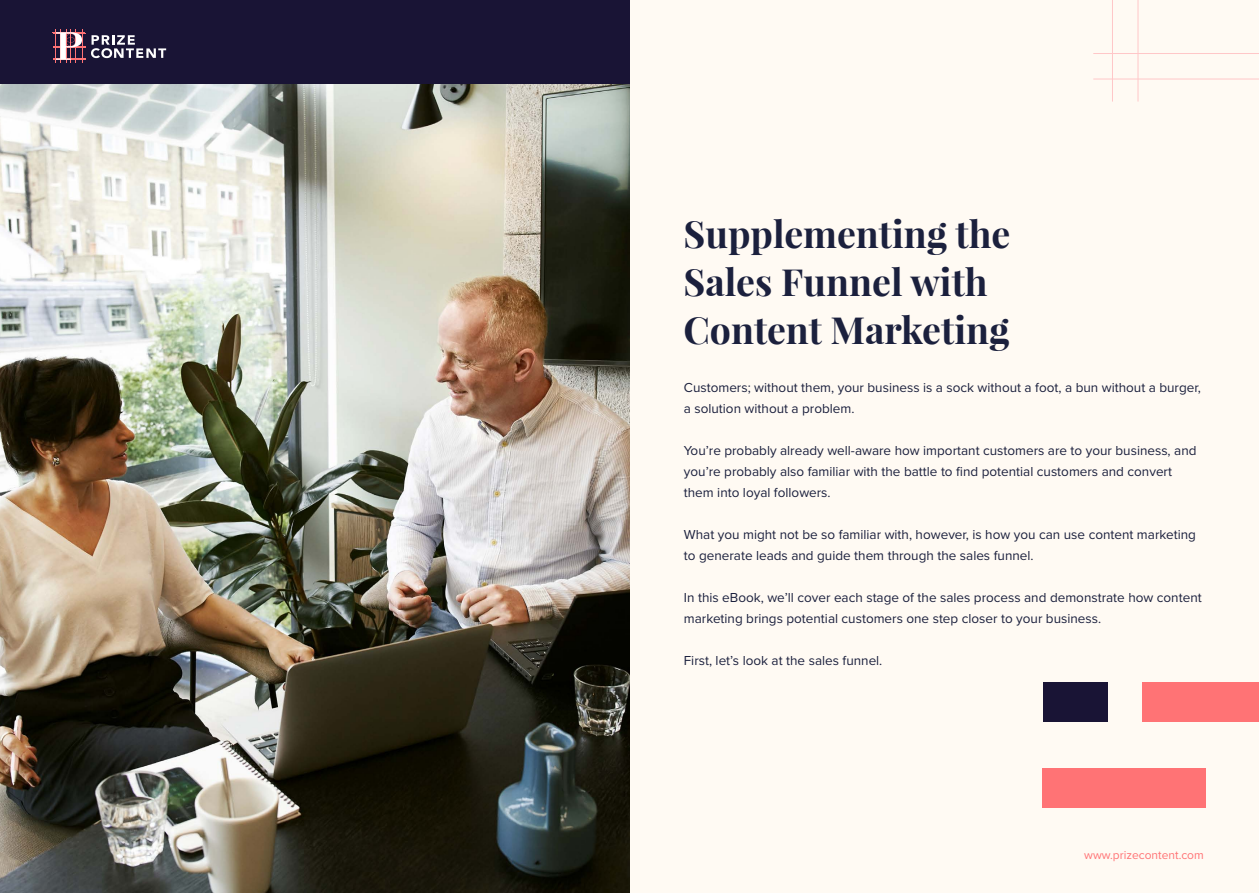
<style>
.page{position:relative;width:1259px;height:893px;background:#fff}
.page>*{position:absolute;margin:0;border:0;box-sizing:border-box;transform-origin:0 0}
.t1{font:700 37.5px/48px "Playfair Display";color:#1b203d}
.t2{font:13.5px/21px "Proxima Nova";color:#1b203d}
.t3{font:12px "Proxima Nova";color:#ff7375}
</style>
<div class="page">
<div style="left:617px;top:0;width:642px;height:893px;background:#fffaf3"></div>
<div style="left:0;top:0;width:629px;height:84px;background:#191435"></div>
<svg style="left:91px;top:35px;width:75px;height:23px"></svg>
<hr style="left:60px;top:29px;width:1px;height:34px;background:#ff7375">
<hr style="left:56px;top:29px;width:1px;height:34px;background:#ff7375">
<hr style="left:66px;top:29px;width:1px;height:34px;background:#ff7375">
<hr style="left:71px;top:29px;width:1px;height:34px;background:#ff7375">
<hr style="left:75px;top:29px;width:1px;height:34px;background:#ff7375">
<hr style="left:53px;top:32px;width:32px;height:1px;background:#ff7375">
<hr style="left:53px;top:34px;width:32px;height:1px;background:#ff7375">
<hr style="left:53px;top:58px;width:32px;height:1px;background:#ff7375">
<hr style="left:53px;top:47px;width:32px;height:1px;background:#ff7375">
<hr style="left:53px;top:46px;width:32px;height:1px;background:#ff7375">
<hr style="left:53px;top:60px;width:32px;height:1px;background:#ff7375">
<hr style="left:82px;top:29px;width:1px;height:34px;background:#ff7375">
<svg style="left:56px;top:32px;width:26px;height:28px"></svg>
<hr style="left:1093px;top:79px;width:166px;height:1px;background:#ffc7c8">
<hr style="left:1093px;top:53px;width:166px;height:1px;background:#ffc7c8">
<hr style="left:1137px;top:0;width:1px;height:102px;background:#ffc7c8">
<hr style="left:1112px;top:0;width:1px;height:102px;background:#ffc7c8">
<img style="left:0;top:84px;width:629px;height:809px">
<div style="left:1043px;top:682px;width:64px;height:40px;background:#191435"></div>
<div style="left:1042px;top:768px;width:163px;height:40px;background:#ff7375"></div>
<div style="left:1142px;top:682px;width:117px;height:40px;background:#ff7375"></div>
<h1 class="t1" style="left:683px;top:210px;width:328px">Supplementing the<br>Sales Funnel with<br>Content Marketing</h1>
<p class="t2" style="left:684px;top:376px;width:518px">Customers; without them, your business is a sock without a foot, a bun without a burger, a solution without a problem.</p>
<p class="t2" style="left:684px;top:439px;width:514px">You’re probably already well-aware how important customers are to your business, and you’re probably also familiar with the battle to find potential customers and convert them into loyal followers.</p>
<p class="t2" style="left:684px;top:523px;width:513px">What you might not be so familiar with, however, is how you can use content marketing to generate leads and guide them through the sales funnel.</p>
<p class="t2" style="left:684px;top:586px;width:519px">In this eBook, we’ll cover each stage of the sales process and demonstrate how content marketing brings potential customers one step closer to your business.</p>
<p class="t2" style="left:684px;top:649px;width:200px">First, let’s look at the sales funnel.</p>
<p class="t3" style="left:1084px;top:846px;width:121px">www.prizecontent.com</p>
</div>
